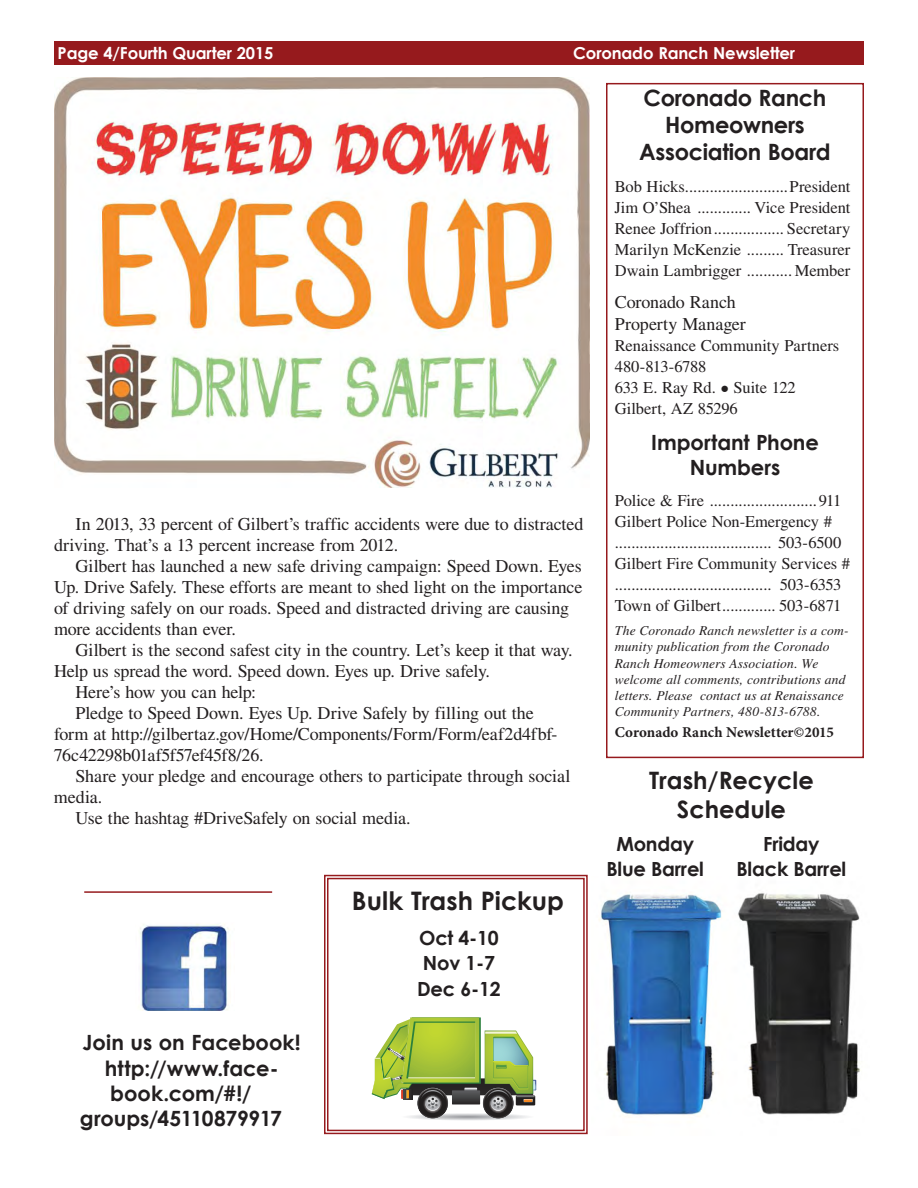
<style>
.page{position:relative;width:918px;height:1188px;background:#fff}
.page>*{position:absolute;margin:0;border:0;box-sizing:border-box;transform-origin:0 0}
.body_paragraph_style{font:700 25.5px "Century Gothic";color:#231f20}
.t1{font:700 24px "Century Gothic";color:#231f20}
.t2{font:700 22.5px/27.2px "Century Gothic";letter-spacing:-.015em;color:#231f20;text-align:center}
.body_paragraph_style-2{font:700 21px/25.3px "Century Gothic";color:#231f20;text-align:center}
.t3{font:700 19.5px "Century Gothic";letter-spacing:-.01em;color:#231f20}
.body_paragraph_style-3{font:18px/21px "STIX General";letter-spacing:-.005em;color:#231f20}
.Paragraph_Style_2{font:16.5px "STIX General";letter-spacing:-.005em;color:#231f20}
.t4{font:700 16.5px "Century Gothic";letter-spacing:-.01em;color:#fff}
.Paragraph_Style_2-2{font:16.5px "STIX General";letter-spacing:-.03em;color:#231f20}
.t5{font:700 15px "Minion Pro";letter-spacing:.005em;color:#231f20}
.t6{font:italic 13.5px/16.2px "STIX General";letter-spacing:.01em;color:#231f20}
</style>
<div class="page">
<div style="left:606px;top:83px;width:258px;height:675px;border:2px solid #961a1d"></div>
<div style="left:54px;top:41px;width:810px;height:24px;background:#961a1d"></div>
<img style="left:140px;top:924px;width:90px;height:87px">
<img style="left:599px;top:893px;width:262px;height:224px">
<svg style="left:324px;top:874px;width:264px;height:261px"></svg>
<div style="left:327px;top:878px;width:258px;height:253px;border:1px solid #961b1e"></div>
<hr style="left:84px;top:891px;width:188px;height:2px;background:#961b1e">
<img style="left:54px;top:78px;width:536px;height:410px">
<p class="t4" style="left:58px;top:43px;width:217px">Page 4/Fourth Quarter 2015</p>
<p class="t4" style="left:573px;top:43px;width:224px">Coronado Ranch Newsletter</p>
<p class="body_paragraph_style-3" style="left:54px;top:514px;width:531px;text-indent:22px">In 2013, 33 percent of Gilbert’s traffic accidents were due to distracted driving. That’s a 13 percent increase from 2012.</p>
<p class="body_paragraph_style-3" style="left:54px;top:556px;width:530px;text-indent:22px">Gilbert has launched a new safe driving campaign: Speed Down. Eyes Up. Drive Safely. These efforts are meant to shed light on the importance of driving safely on our roads. Speed and distracted driving are causing more accidents than ever.</p>
<p class="body_paragraph_style-3" style="left:54px;top:640px;width:520px;text-indent:22px">Gilbert is the second safest city in the country. Let’s keep it that way.<br>Help us spread the word. Speed down. Eyes up. Drive safely.</p>
<p class="body_paragraph_style-3" style="left:76px;top:682px;width:182px">Here’s how you can help:</p>
<p class="body_paragraph_style-3" style="left:54px;top:703px;width:505px;text-indent:22px">Pledge to Speed Down. Eyes Up. Drive Safely by filling out the form at http://gilbertaz.gov/Home/Components/Form/Form/eaf2d4fbf-<br>76c42298b01af5f57ef45f8/26.</p>
<p class="body_paragraph_style-3" style="left:54px;top:766px;width:518px;text-indent:22px">Share your pledge and encourage others to participate through social media.</p>
<p class="body_paragraph_style-3" style="left:76px;top:808px;width:337px">Use the hashtag #DriveSafely on social media.</p>
<p class="body_paragraph_style" style="left:352px;top:885px;width:214px">Bulk Trash Pickup</p>
<p class="body_paragraph_style-2" style="left:83px;top:1030px;width:220px">Join us on Facebook!</p>
<p class="body_paragraph_style-2" style="left:105px;top:1055px;width:175px">http://www.face-</p>
<p class="body_paragraph_style-2" style="left:110px;top:1080px;width:143px">book.com/#!/</p>
<p class="body_paragraph_style-2" style="left:80px;top:1106px;width:204px">groups/45110879917</p>
<p class="t3" style="left:419px;top:925px;width:81px">Oct 4-10</p>
<p class="t3" style="left:423px;top:951px;width:74px">Nov 1-7</p>
<p class="t3" style="left:417px;top:976px;width:85px">Dec 6-12</p>
<p class="t2" style="left:639px;top:84px;width:193px">Coronado Ranch<br>Homeowners<br>Association Board</p>
<p class="Paragraph_Style_2" style="left:615px;top:175px;width:237px">Bob Hicks.........................President</p>
<p class="Paragraph_Style_2" style="left:615px;top:196px;width:237px">Jim O’Shea ............. Vice President</p>
<p class="Paragraph_Style_2" style="left:615px;top:217px;width:237px">Renee Joffrion................. Secretary</p>
<p class="Paragraph_Style_2" style="left:615px;top:238px;width:237px">Marilyn McKenzie ......... Treasurer</p>
<p class="Paragraph_Style_2" style="left:615px;top:259px;width:237px">Dwain Lambrigger ........... Member</p>
<p class="body_paragraph_style-3" style="left:615px;top:292px;width:122px">Coronado Ranch</p>
<p class="body_paragraph_style-3" style="left:615px;top:314px;width:132px">Property Manager</p>
<p class="Paragraph_Style_2" style="left:615px;top:334px;width:226px">Renaissance Community Partners</p>
<p class="Paragraph_Style_2-2" style="left:615px;top:355px;width:93px">480-813-6788</p>
<p class="Paragraph_Style_2" style="left:615px;top:376px;width:182px">633 E. Ray Rd. • Suite 122</p>
<p class="Paragraph_Style_2" style="left:615px;top:397px;width:124px">Gilbert, AZ 85296</p>
<p class="body_paragraph_style-2" style="left:651px;top:429px;width:169px">Important Phone<br>Numbers</p>
<p class="Paragraph_Style_2" style="left:615px;top:489px;width:228px">Police &amp; Fire ..........................911</p>
<p class="Paragraph_Style_2" style="left:615px;top:510px;width:219px">Gilbert Police Non-Emergency #</p>
<p class="Paragraph_Style_2" style="left:615px;top:531px;width:228px">...................................... 503-6500</p>
<p class="Paragraph_Style_2" style="left:615px;top:552px;width:237px">Gilbert Fire Community Services #</p>
<p class="Paragraph_Style_2" style="left:615px;top:573px;width:228px">...................................... 503-6353</p>
<p class="Paragraph_Style_2" style="left:615px;top:594px;width:228px">Town of Gilbert............. 503-6871</p>
<p class="t6" style="left:615px;top:622px;width:235px">The Coronado Ranch newsletter is a com&shy;munity publication from the Coronado Ranch Homeowners Association. We welcome all comments, contributions and letters. Please contact us at Renaissance Community Partners, 480-813-6788.</p>
<p class="t5" style="left:615px;top:722px;width:221px">Coronado Ranch Newsletter©2015</p>
<p class="t1" style="left:649px;top:765px;width:166px">Trash/Recycle</p>
<p class="t1" style="left:677px;top:794px;width:110px">Schedule</p>
<p class="t3" style="left:616px;top:831px;width:79px">Monday</p>
<p class="t3" style="left:606px;top:857px;width:99px">Blue Barrel</p>
<p class="t3" style="left:763px;top:831px;width:58px">Friday</p>
<p class="t3" style="left:737px;top:857px;width:111px">Black Barrel</p>
</div>
